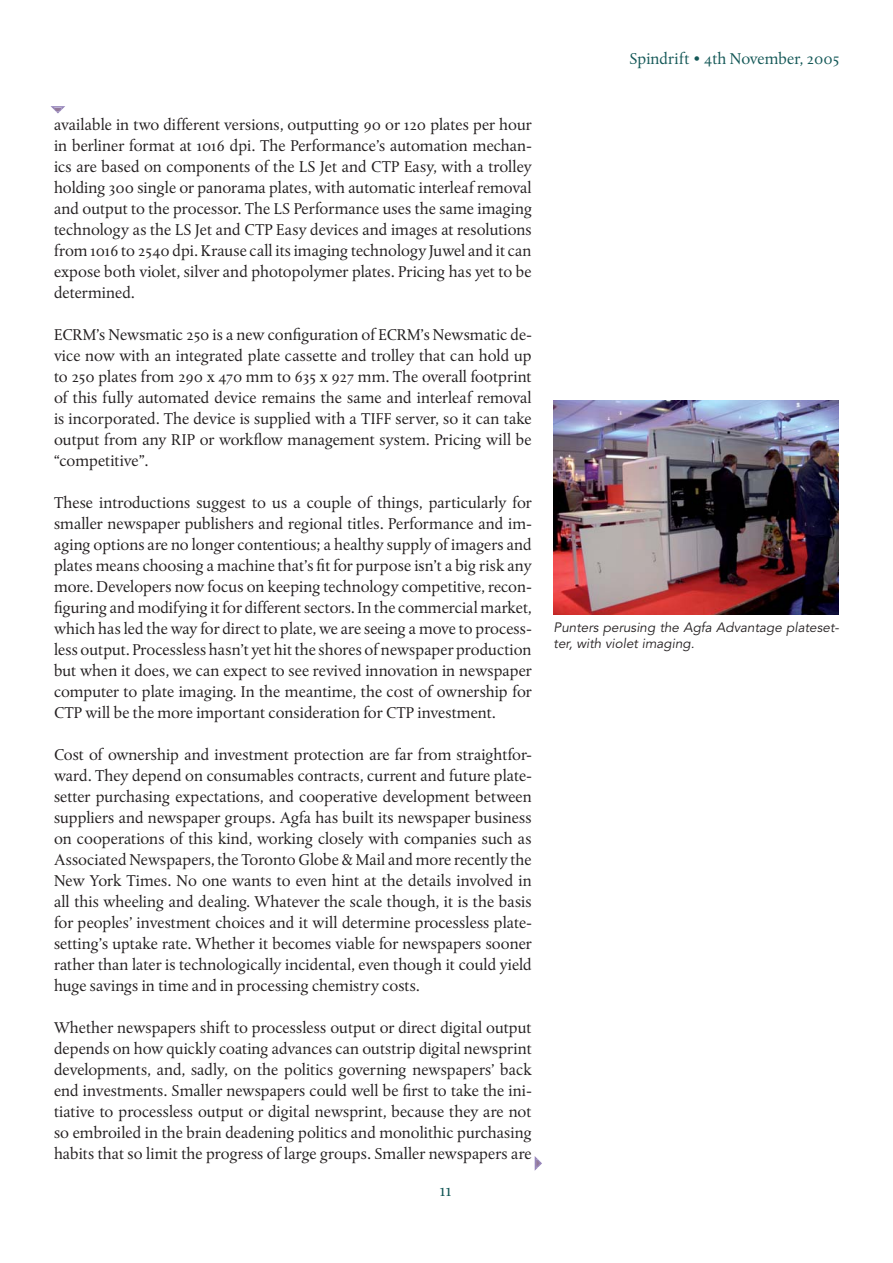
<style>
.page{position:relative;width:893px;height:1263px;background:#fff}
.page>*{position:absolute;margin:0;border:0;box-sizing:border-box;transform-origin:0 0}
.t1{font:18px "Albertina MT Regular Os F";color:#145857}
.t2{font:16.5px/21px "Albertina MT Regular Os F";color:#231f20;text-align:justify}
.t3{font:16.5px "Albertina MT Regular Os F";color:#145857}
.t4{font:italic 13.5px/16.2px "Avenir";color:#231f20}
</style>
<div class="page">
<img style="left:554px;top:401px;width:285px;height:214px">
<svg style="left:51px;top:106px;width:14px;height:7px"></svg>
<svg style="left:535px;top:1156px;width:7px;height:15px"></svg>
<p class="t2" style="left:54px;top:115px;width:480px">available in two different versions, outputting 90 or 120 plates per hour in berliner format at 1016 dpi. The Performance’s automation mechan&shy;ics are based on components of the LS Jet and CTP Easy, with a trolley holding 300 single or panorama plates, with automatic interleaf removal and output to the processor. The LS Performance uses the same imaging technology as the LS Jet and CTP Easy devices and images at resolutions from 1016 to 2540 dpi. Krause call its imaging technology Juwel and it can expose both violet, silver and photopolymer plates. Pricing has yet to be determined.</p>
<p class="t2" style="left:54px;top:325px;width:479px">ECRM’s Newsmatic 250 is a new configuration of ECRM’s Newsmatic de&shy;vice now with an integrated plate cassette and trolley that can hold up to 250 plates from 290 x 470 mm to 635 x 927 mm. The overall footprint of this fully automated device remains the same and interleaf removal is incorporated. The device is supplied with a TIFF server, so it can take output from any RIP or workflow management system. Pricing will be “competitive”.</p>
<p class="t2" style="left:54px;top:493px;width:479px">These introductions suggest to us a couple of things, particularly for smaller newspaper publishers and regional titles. Performance and im&shy;aging options are no longer contentious; a healthy supply of imagers and plates means choosing a machine that’s fit for purpose isn’t a big risk any more. Developers now focus on keeping technology competitive, recon&shy;figuring and modifying it for different sectors. In the commercial market, which has led the way for direct to plate, we are seeing a move to process&shy;less output. Processless hasn’t yet hit the shores of newspaper production but when it does, we can expect to see revived innovation in newspaper computer to plate imaging. In the meantime, the cost of ownership for CTP will be the more important consideration for CTP investment.</p>
<p class="t2" style="left:54px;top:745px;width:479px">Cost of ownership and investment protection are far from straightfor&shy;ward. They depend on consumables contracts, current and future plate&shy;setter purchasing expectations, and cooperative development between suppliers and newspaper groups. Agfa has built its newspaper business on cooperations of this kind, working closely with companies such as Associated Newspapers, the Toronto Globe &amp; Mail and more recently the New York Times. No one wants to even hint at the details involved in all this wheeling and dealing. Whatever the scale though, it is the basis for peoples’ investment choices and it will determine processless plate&shy;setting’s uptake rate. Whether it becomes viable for newspapers sooner rather than later is technologically incidental, even though it could yield huge savings in time and in processing chemistry costs.</p>
<p class="t2" style="left:54px;top:1018px;width:479px">Whether newspapers shift to processless output or direct digital output depends on how quickly coating advances can outstrip digital newsprint developments, and, sadly, on the politics governing newspapers’ back end investments. Smaller newspapers could well be first to take the ini&shy;tiative to processless output or digital newsprint, because they are not so embroiled in the brain deadening politics and monolithic purchasing habits that so limit the progress of large groups. Smaller newspapers are</p>
<p class="t1" style="left:440px;top:1182px;width:13px">11</p>
<p class="t3" style="left:630px;top:51px;width:212px">Spindrift • 4th November, 2005</p>
<p class="t4" style="left:554px;top:621px;width:287px">Punters perusing the Agfa Advantage plateset&shy;ter, with violet imaging.</p>
</div>
